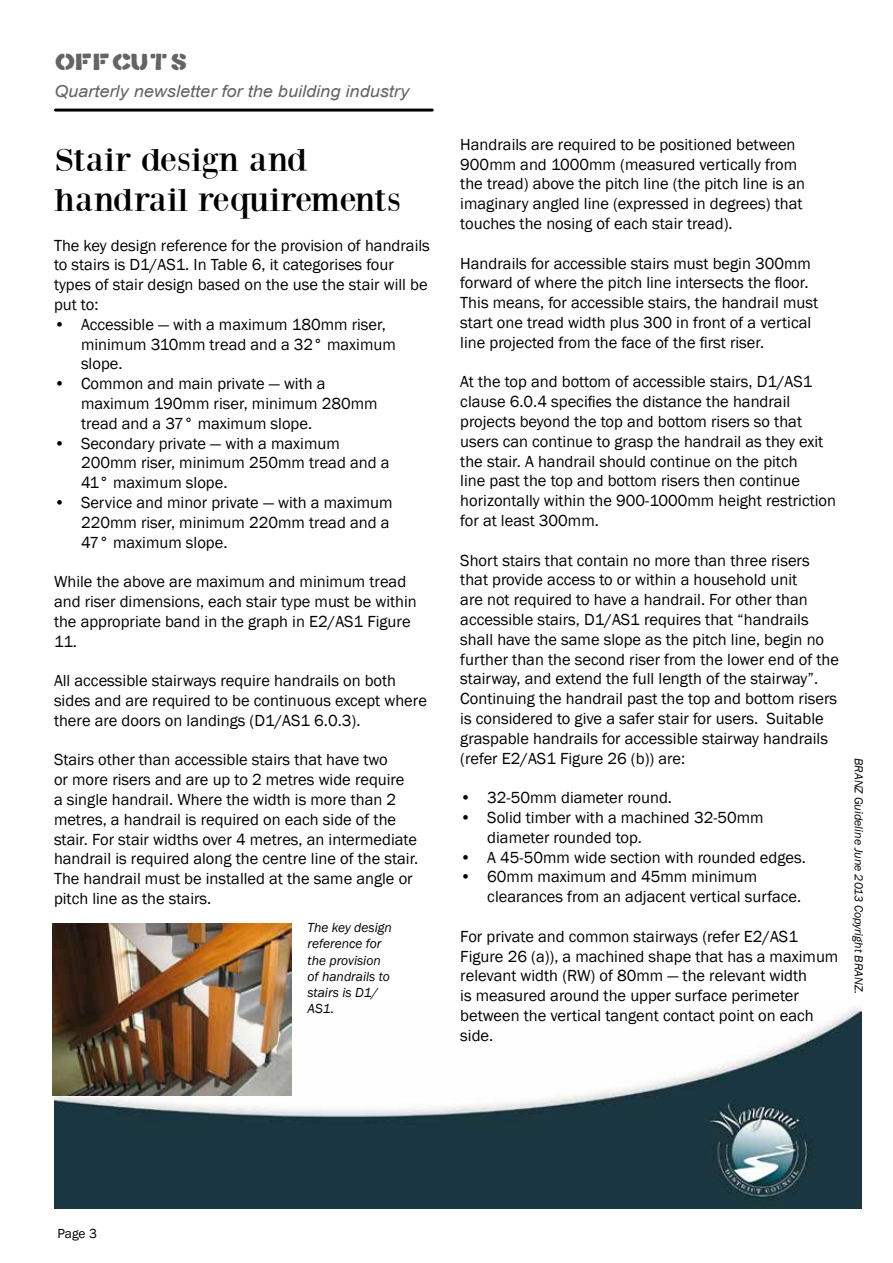
<style>
.page{position:relative;width:893px;height:1263px;background:#fff}
.page>*{position:absolute;margin:0;border:0;box-sizing:border-box;transform-origin:0 0}
.t1{font:33px/39.6px "Bodoni XT";color:#000;scale:1.14 1}
.t2{font:22.5px "Know Your Product";color:#636466;scale:1.1 1}
.t3{font:16.5px/19.8px "Franklin Gothic";color:#000}
.t4{font:italic 16.5px "Arial";color:#636466;scale:1.1 1}
.t5{font:italic 13.5px/16.2px "Franklin Gothic";color:#000}
.t6{font:13.5px "Franklin Gothic";color:#000}
.t7{font:italic 12px "Franklin Gothic";color:#000}
</style>
<div class="page">
<img style="left:54px;top:1007px;width:808px;height:202px">
<hr style="left:56px;top:109px;width:376px;height:3px;background:#000">
<img style="left:52px;top:923px;width:240px;height:172px">
<h2 class="t2" style="left:54px;top:50px;width:122px">OFFCUTS</h2>
<p class="t4" style="left:54px;top:81px;width:324px">Quarterly newsletter for the building industry</p>
<h1 class="t1" style="left:54px;top:140px;width:306px">Stair design and handrail requirements</h1>
<p class="t3" style="left:54px;top:235px;width:377px">The key design reference for the provision of handrails to stairs is D1/AS1. In Table 6, it categorises four types of stair design based on the use the stair will be put to:</p>
<p class="t3" style="left:81px;top:315px;width:316px;text-indent:-27px">• Accessible — with a maximum 180mm riser, minimum 310mm tread and a 32° maximum slope.</p>
<p class="t3" style="left:81px;top:374px;width:298px;text-indent:-27px">• Common and main private — with a maximum 190mm riser, minimum 280mm tread and a 37° maximum slope.</p>
<p class="t3" style="left:81px;top:433px;width:310px;text-indent:-27px">• Secondary private — with a maximum<br>200mm riser, minimum 250mm tread and a<br>41° maximum slope.</p>
<p class="t3" style="left:81px;top:493px;width:313px;text-indent:-27px">• Service and minor private — with a maximum<br>220mm riser, minimum 220mm tread and a<br>47° maximum slope.</p>
<p class="t3" style="left:54px;top:572px;width:364px">While the above are maximum and minimum tread and riser dimensions, each stair type must be within the appropriate band in the graph in E2/AS1 Figure 11.</p>
<p class="t3" style="left:54px;top:671px;width:374px">All accessible stairways require handrails on both sides and are required to be continuous except where there are doors on landings (D1/AS1 6.0.3).</p>
<p class="t3" style="left:54px;top:750px;width:366px">Stairs other than accessible stairs that have two<br>or more risers and are up to 2 metres wide require<br>a single handrail. Where the width is more than 2 metres, a handrail is required on each side of the stair. For stair widths over 4 metres, an intermediate handrail is required along the centre line of the stair.<br>The handrail must be installed at the same angle or pitch line as the stairs.</p>
<p class="t5" style="left:308px;top:920px;width:86px">The key design reference for the provision of handrails to stairs is D1/<br>AS1.</p>
<p class="t3" style="left:460px;top:135px;width:346px">Handrails are required to be positioned between 900mm and 1000mm (measured vertically from the tread) above the pitch line (the pitch line is an imaginary angled line (expressed in degrees) that touches the nosing of each stair tread).</p>
<p class="t3" style="left:460px;top:253px;width:359px">Handrails for accessible stairs must begin 300mm forward of where the pitch line intersects the floor.<br>This means, for accessible stairs, the handrail must start one tread width plus 300 in front of a vertical line projected from the face of the first riser.</p>
<p class="t3" style="left:460px;top:372px;width:377px">At the top and bottom of accessible stairs, D1/AS1 clause 6.0.4 specifies the distance the handrail projects beyond the top and bottom risers so that users can continue to grasp the handrail as they exit the stair. A handrail should continue on the pitch<br>line past the top and bottom risers then continue horizontally within the 900-1000mm height restriction for at least 300mm.</p>
<p class="t3" style="left:460px;top:550px;width:380px">Short stairs that contain no more than three risers that provide access to or within a household unit<br>are not required to have a handrail. For other than accessible stairs, D1/AS1 requires that “handrails shall have the same slope as the pitch line, begin no further than the second riser from the lower end of the stairway, and extend the full length of the stairway”.<br>Continuing the handrail past the top and bottom risers is considered to give a safer stair for users. Suitable graspable handrails for accessible stairway handrails (refer E2/AS1 Figure 26 (b)) are:</p>
<p class="t3" style="left:460px;top:788px;width:213px">• 32-50mm diameter round.</p>
<p class="t3" style="left:487px;top:808px;width:278px;text-indent:-27px">• Solid timber with a machined 32-50mm diameter rounded top.</p>
<p class="t3" style="left:460px;top:847px;width:347px">• A 45-50mm wide section with rounded edges.</p>
<p class="t3" style="left:487px;top:867px;width:315px;text-indent:-27px">• 60mm maximum and 45mm minimum clearances from an adjacent vertical surface.</p>
<p class="t3" style="left:460px;top:927px;width:380px">For private and common stairways (refer E2/AS1<br>Figure 26 (a)), a machined shape that has a maximum relevant width (RW) of 80mm — the relevant width<br>is measured around the upper surface perimeter between the vertical tangent contact point on each side.</p>
<p class="t7" style="left:866px;top:758px;width:238px;rotate:90deg">BRANZ Guideline June 2013 Copyright BRANZ.</p>
<p class="t6" style="left:57px;top:1225px;width:41px">Page 3</p>
</div>
